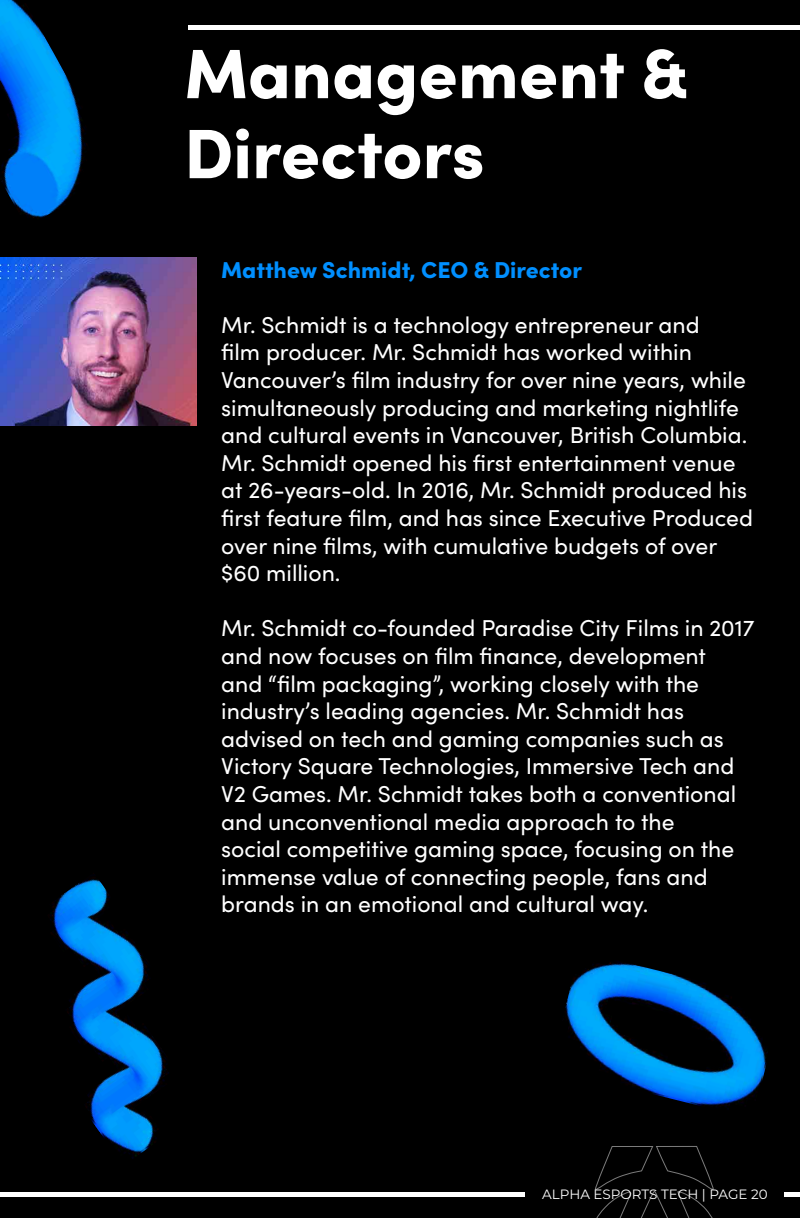
<style>
.page{position:relative;width:800px;height:1218px;background:#000}
.page>*{position:absolute;margin:0;border:0;box-sizing:border-box;transform-origin:0 0}
.t1{font:900 70px/80px "Sofia Pro";color:#fff}
.t2{font:23px/27.6px "Sofia Pro";color:#fff}
.t3{font:900 23px "Sofia Pro";color:#008fff}
.t4{font:13.5px "Montserrat";color:#fff}
</style>
<div class="page">
<img style="left:565px;top:961px;width:203px;height:149px">
<img style="left:0;top:0;width:87px;height:218px">
<img style="left:50px;top:877px;width:119px;height:282px">
<img style="left:0;top:257px;width:196px;height:169px">
<svg style="left:594px;top:1146px;width:120px;height:72px"></svg>
<div style="left:0;top:1192px;width:524px;height:5px;background:#fff"></div>
<div style="left:784px;top:1192px;width:16px;height:5px;background:#fff"></div>
<div style="left:188px;top:25px;width:612px;height:5px;background:#fff"></div>
<h1 class="t1" style="left:184px;top:27px;width:506px">Management &amp;<br>Directors</h1>
<p class="t3" style="left:221px;top:251px;width:362px">Matthew Schmidt, CEO &amp; Director</p>
<p class="t2" style="left:221px;top:310px;width:533px">Mr. Schmidt is a technology entrepreneur and<br>film producer. Mr. Schmidt has worked within Vancouver’s film industry for over nine years, while simultaneously producing and marketing nightlife and cultural events in Vancouver, British Columbia.<br>Mr. Schmidt opened his first entertainment venue at 26-years-old. In 2016, Mr. Schmidt produced his first feature film, and has since Executive Produced over nine films, with cumulative budgets of over $60 million.</p>
<p class="t2" style="left:221px;top:613px;width:535px">Mr. Schmidt co-founded Paradise City Films in 2017 and now focuses on film finance, development<br>and “film packaging”, working closely with the industry’s leading agencies. Mr. Schmidt has advised on tech and gaming companies such as Victory Square Technologies, Immersive Tech and V2 Games. Mr. Schmidt takes both a conventional and unconventional media approach to the<br>social competitive gaming space, focusing on the immense value of connecting people, fans and brands in an emotional and cultural way.</p>
<p class="t4" style="left:542px;top:1185px;width:227px">ALPHA ESPORTS TECH | PAGE 20</p>
</div>
